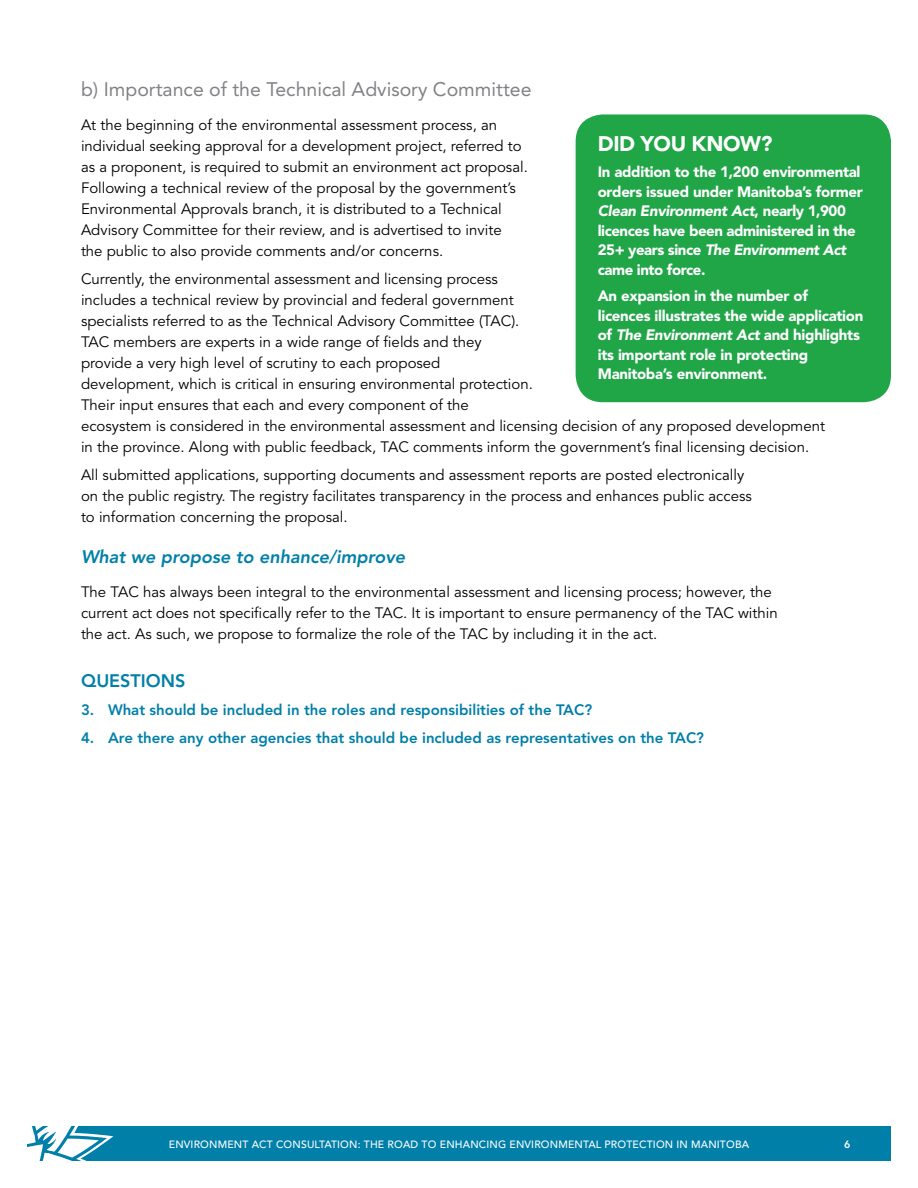
<style>
.page{position:relative;width:918px;height:1188px;background:#fff}
.page>*{position:absolute;margin:0;border:0;box-sizing:border-box;transform-origin:0 0}
.t1{font:900 21px "Avenir LT Std";color:#fff}
.t2{font:19.5px "Avenir LT Std";color:#808285}
.t3{font:italic 800 18px "Avenir LT Std";color:#007fa9}
.t4{font:800 18px "Avenir LT Std";color:#007fa9}
.t5{font:15px/21px "Avenir LT Std";color:#000}
.t6{font:900 15px/19.5px "Avenir LT Std";letter-spacing:-.02em;color:#fff}
.t7{font:800 15px "Avenir LT Std";color:#007fa9}
.t8{font:500 10.5px "Avenir LT Std";letter-spacing:.015em;color:#fff}
.t9{font:800 10.5px "Avenir LT Std";color:#fff}
.s1{font-style:italic}
</style>
<div class="page">
<div style="left:27px;top:1127px;width:864px;height:34px;background:#007fa9"></div>
<svg style="left:27px;top:1126px;width:86px;height:35px"></svg>
<div style="left:576px;top:114px;width:315px;height:288px;background:#20a547;border-radius:27px"></div>
<h2 class="t2" style="left:81px;top:78px;width:452px">b) Importance of the Technical Advisory Committee</h2>
<p class="t5" style="left:81px;top:115px;width:448px">At the beginning of the environmental assessment process, an individual seeking approval for a development project, referred to as a proponent, is required to submit an environment act proposal.<br>Following a technical review of the proposal by the government’s Environmental Approvals branch, it is distributed to a Technical Advisory Committee for their review, and is advertised to invite<br>the public to also provide comments and/or concerns.</p>
<p class="t5" style="left:81px;top:269px;width:745px">Currently, the environmental assessment and licensing process<br>includes a technical review by provincial and federal government<br>specialists referred to as the Technical Advisory Committee (TAC).<br>TAC members are experts in a wide range of fields and they<br>provide a very high level of scrutiny to each proposed<br>development, which is critical in ensuring environmental protection.<br>Their input ensures that each and every component of the<br>ecosystem is considered in the environmental assessment and licensing decision of any proposed development in the province. Along with public feedback, TAC comments inform the government’s final licensing decision.</p>
<p class="t5" style="left:81px;top:465px;width:672px">All submitted applications, supporting documents and assessment reports are posted electronically on the public registry. The registry facilitates transparency in the process and enhances public access to information concerning the proposal.</p>
<p class="t3" style="left:81px;top:546px;width:326px">What we propose to enhance/improve</p>
<p class="t5" style="left:81px;top:582px;width:698px">The TAC has always been integral to the environmental assessment and licensing process; however, the current act does not specifically refer to the TAC. It is important to ensure permanency of the TAC within the act. As such, we propose to formalize the role of the TAC by including it in the act.</p>
<p class="t4" style="left:81px;top:671px;width:28px">Question</p>
<p class="t4" style="left:175px;top:671px;width:12px">S</p>
<p class="t7" style="left:81px;top:701px;width:513px">3. What should be included in the roles and responsibilities of the TAC?</p>
<p class="t7" style="left:81px;top:729px;width:625px">4. Are there any other agencies that should be included as representatives on the TAC?</p>
<h1 class="t1" style="left:598px;top:131px;width:176px">DID YOU KNOW?</h1>
<p class="t6" style="left:598px;top:162px;width:267px">In addition to the 1,200 environmental orders issued under Manitoba’s former <span class="s1">Clean Environment Act</span>, nearly 1,900 licences have been administered in the 25+ years since <span class="s1">The Environment Act </span>came into force.</p>
<p class="t6" style="left:598px;top:286px;width:267px">An expansion in the number of licences illustrates the wide application of <span class="s1">The Environment Act</span> and highlights its important role in protecting Manitoba’s environment.</p>
<p class="t8" style="left:169px;top:1139px;width:582px">ENVIRONMENT ACT CONSULTATION: THE ROAD TO ENHANCING ENVIRONMENTAL PROTECTION IN MANITOBA</p>
<p class="t9" style="left:844px;top:1138px;width:8px">6</p>
</div>
